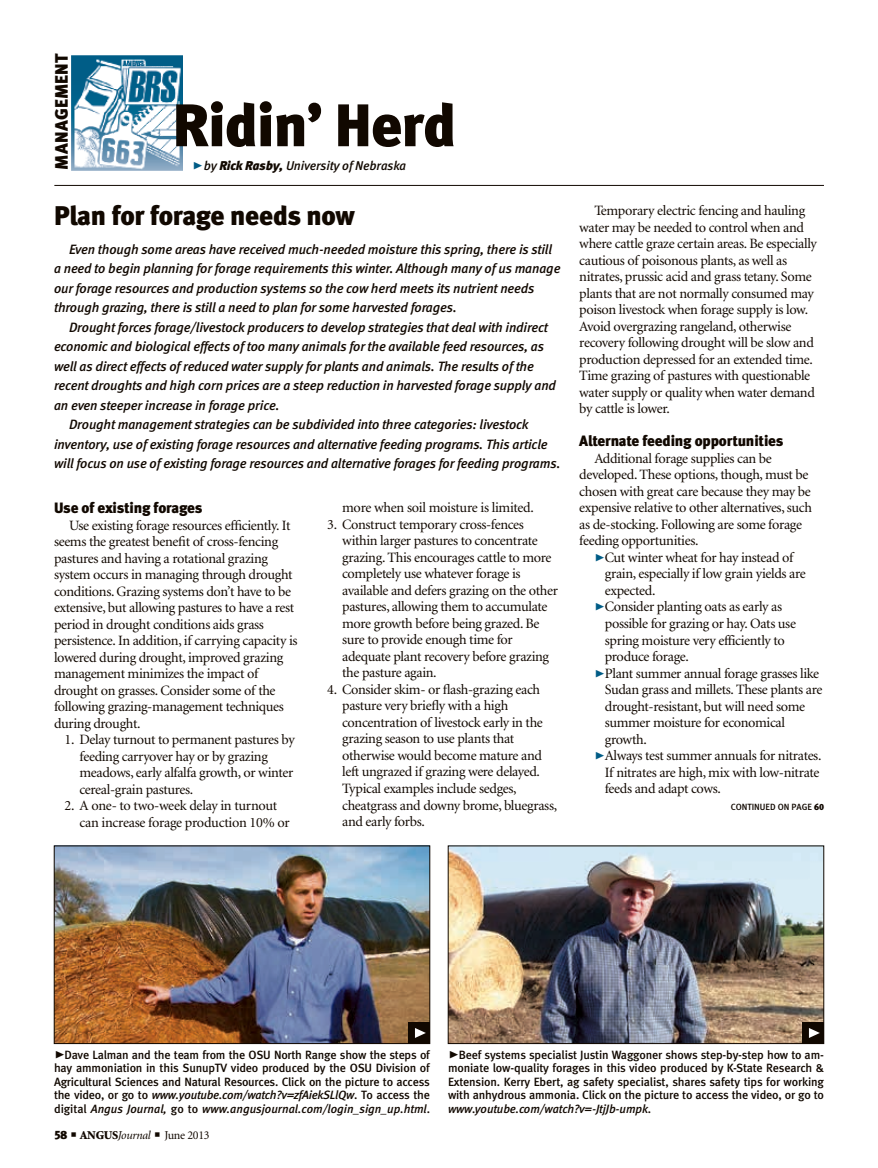
<style>
.page{position:relative;width:878px;height:1168px;background:#fff}
.page>*{position:absolute;margin:0;border:0;box-sizing:border-box;transform-origin:0 0}
.t1{font:60px "Meta Black LF";letter-spacing:-.015em;color:#110800}
.column_headline{font:27px "Meta Black LF";letter-spacing:-.01em;color:#110800}
.t2{font:18px "Meta Black LF";color:#110800}
.subhead{font:15px "Meta Black LF";letter-spacing:-.015em;color:#110800}
.body_text{font:14.25px/16.5px "Minion";letter-spacing:-.025em;color:#110800}
.column_intro{font:italic 13.5px/19.5px "Meta Medium LF";letter-spacing:-.01em;color:#110800}
.t3{font:italic 12.75px "Meta Medium LF";letter-spacing:-.01em;color:#110800}
.cutline_w_rule{font:12px/13.5px "Meta Medium LF";letter-spacing:-.02em;color:#110800;text-align:justify}
.cutlines{font:12px/13.5px "Meta Medium LF";letter-spacing:-.01em;color:#110800;text-align:justify}
.t4{font:12px "Minion";letter-spacing:-.025em;color:#110800}
.t5{font:9px "Meta Medium LF";color:#110800}
.s1{font-family:"Meta Black Caps Expert";font-style:normal;font-size:21px;color:#005c86}
.s2{font-family:"Meta Black LF"}
.s3{font-family:"Meta Black Caps Expert";font-size:21px;color:#005c86}
.s4{font-family:"Meta Black Caps Expert";font-size:21px}
.s5{font-style:italic}
.s6{font-weight:900}
</style>
<div class="page">
<img style="left:71px;top:55px;width:112px;height:115px">
<hr style="left:54px;top:185px;width:769px;height:1px;background:#110800">
<img style="left:56px;top:848px;width:372px;height:194px">
<div style="left:54px;top:846px;width:376px;height:198px;border:1px solid #110800"></div>
<div style="left:409px;top:1022px;width:21px;height:21px;background:#110800"></div>
<svg style="left:415px;top:1028px;width:11px;height:10px"></svg>
<img style="left:450px;top:848px;width:372px;height:194px">
<div style="left:448px;top:846px;width:376px;height:198px;border:1px solid #110800"></div>
<div style="left:802px;top:1022px;width:22px;height:21px;background:#110800"></div>
<svg style="left:808px;top:1028px;width:11px;height:10px"></svg>
<p class="t2" style="left:51px;top:169px;width:117px;rotate:-90deg">MANAGEMENT</p>
<p class="t1" style="left:173px;top:89px;width:285px">Ridin’ Herd</p>
<p class="t3" style="left:192px;top:158px;width:215px"><span class="s1">@</span>by <span class="s2">Rick Rasby,</span> University of Nebraska</p>
<p class="column_headline" style="left:54px;top:200px;width:302px">Plan for forage needs now</p>
<p class="column_intro" style="left:54px;top:239px;width:508px;text-indent:15px">Even though some areas have received much-needed moisture this spring, there is still a need to begin planning for forage requirements this winter. Although many of us manage our forage resources and production systems so the cow herd meets its nutrient needs through grazing, there is still a need to plan for some harvested forages.</p>
<p class="column_intro" style="left:54px;top:317px;width:503px;text-indent:15px">Drought forces forage/livestock producers to develop strategies that deal with indirect economic and biological effects of too many animals for the available feed resources, as well as direct effects of reduced water supply for plants and animals. The results of the recent droughts and high corn prices are a steep reduction in harvested forage supply and an even steeper increase in forage price.</p>
<p class="column_intro" style="left:54px;top:415px;width:508px;text-indent:15px">Drought management strategies can be subdivided into three categories: livestock inventory, use of existing forage resources and alternative feeding programs. This article will focus on use of existing forage resources and alternative forages for feeding programs.</p>
<p class="subhead" style="left:54px;top:499px;width:150px">Use of existing forages</p>
<p class="body_text" style="left:54px;top:517px;width:245px;text-indent:15px">Use existing forage resources efficiently. It seems the greatest benefit of cross-fencing pastures and having a rotational grazing system occurs in managing through drought conditions. Grazing systems don’t have to be extensive, but allowing pastures to have a rest period in drought conditions aids grass persistence. In addition, if carrying capacity is lowered during drought, improved grazing management minimizes the impact of drought on grasses. Consider some of the following grazing-management techniques during drought.</p>
<p class="body_text" style="left:80px;top:732px;width:217px;text-indent:-15px">1. Delay turnout to permanent pastures by feeding carryover hay or by grazing meadows, early alfalfa growth, or winter cereal-grain pastures.</p>
<p class="body_text" style="left:80px;top:798px;width:212px;text-indent:-15px">2. A one- to two-week delay in turnout can increase forage production 10% or</p>
<p class="body_text" style="left:342px;top:500px;width:193px">more when soil moisture is limited.</p>
<p class="body_text" style="left:342px;top:517px;width:217px;text-indent:-15px">3. Construct temporary cross-fences within larger pastures to concentrate grazing. This encourages cattle to more completely use whatever forage is available and defers grazing on the other pastures, allowing them to accumulate more growth before being grazed. Be sure to provide enough time for adequate plant recovery before grazing the pasture again.</p>
<p class="body_text" style="left:342px;top:682px;width:216px;text-indent:-15px">4. Consider skim- or flash-grazing each pasture very briefly with a high concentration of livestock early in the grazing season to use plants that otherwise would become mature and left ungrazed if grazing were delayed.<br>Typical examples include sedges, cheatgrass and downy brome, bluegrass, and early forbs.</p>
<p class="body_text" style="left:579px;top:203px;width:239px;text-indent:15px">Temporary electric fencing and hauling water may be needed to control when and where cattle graze certain areas. Be especially cautious of poisonous plants, as well as nitrates, prussic acid and grass tetany. Some plants that are not normally consumed may poison livestock when forage supply is low.<br>Avoid overgrazing rangeland, otherwise recovery following drought will be slow and production depressed for an extended time.<br>Time grazing of pastures with questionable water supply or quality when water demand by cattle is lower.</p>
<p class="subhead" style="left:579px;top:432px;width:206px">Alternate feeding opportunities</p>
<p class="body_text" style="left:579px;top:451px;width:234px;text-indent:15px">Additional forage supplies can be developed. These options, though, must be chosen with great care because they may be expensive relative to other alternatives, such as de-stocking. Following are some forage feeding opportunities.</p>
<p class="body_text" style="left:604px;top:550px;width:202px;text-indent:-11px"><span class="s3">@</span>Cut winter wheat for hay instead of grain, especially if low grain yields are expected.</p>
<p class="body_text" style="left:604px;top:599px;width:193px;text-indent:-11px"><span class="s3">@</span>Consider planting oats as early as possible for grazing or hay. Oats use spring moisture very efficiently to produce forage.</p>
<p class="body_text" style="left:604px;top:665px;width:219px;text-indent:-11px"><span class="s3">@</span>Plant summer annual forage grasses like<br>Sudan grass and millets. These plants are drought-resistant, but will need some summer moisture for economical growth.</p>
<p class="body_text" style="left:604px;top:748px;width:218px;text-indent:-11px"><span class="s3">@</span>Always test summer annuals for nitrates.<br>If nitrates are high, mix with low-nitrate feeds and adapt cows.</p>
<p class="t5" style="left:730px;top:802px;width:95px">CONTINUED ON PAGE <span class="s2">60</span></p>
<p class="cutline_w_rule" style="left:54px;top:1048px;width:377px"><span class="s4">@</span>Dave Lalman and the team from the OSU North Range show the steps of hay ammoniation in this SunupTV video produced by the OSU Division of Agricultural Sciences and Natural Resources. Click on the picture to access the video, or go to <span class="s5">www.youtube.com/watch?v=zfAiekSLlQw</span>. To access the digital <span class="s5">Angus Journal,</span> go to <span class="s5">www.angusjournal.com/login_sign_up.html</span>.</p>
<p class="cutlines" style="left:448px;top:1048px;width:377px"><span class="s4">@</span>Beef systems specialist Justin Waggoner shows step-by-step how to am&shy;moniate low-quality forages in this video produced by K-State Research &amp; Extension. Kerry Ebert, ag safety specialist, shares safety tips for working with anhydrous ammonia. Click on the picture to access the video, or go to <span class="s5">www.youtube.com/watch?v=-JtjJb-umpk</span>.</p>
<p class="t4" style="left:54px;top:1129px;width:157px"><span class="s2">58</span> ■ <span class="s6">ANGUS</span><span class="s5">Journal</span> ■ June 2013</p>
</div>
